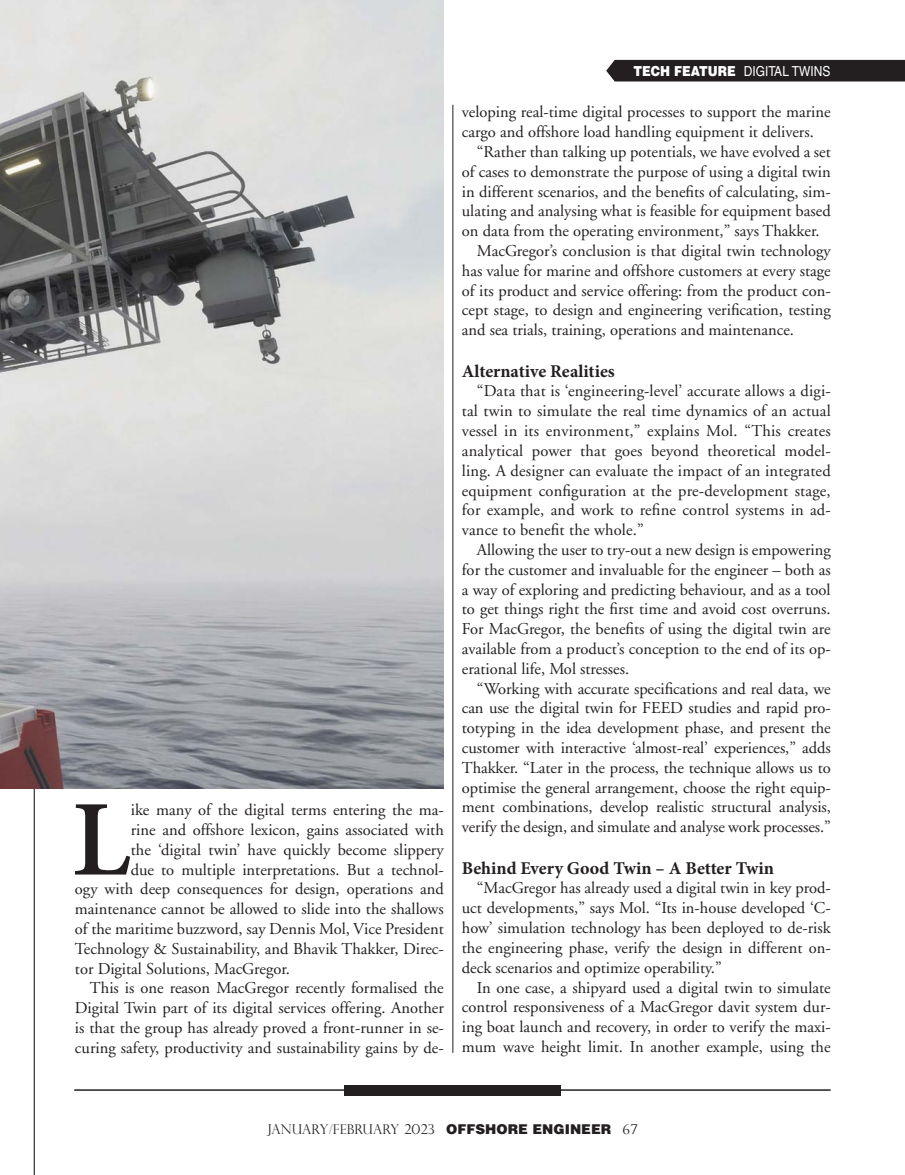
<style>
.page{position:relative;width:905px;height:1175px;background:#fff}
.page>*{position:absolute;margin:0;border:0;box-sizing:border-box;transform-origin:0 0}
.t1{font:600 107.85px "Minion Pro";color:#231f20}
.t2{font:700 18px "Minion Pro";color:#231f20}
.t3{font:16.5px/19.8px "Adobe Garamond";color:#231f20;text-align:justify}
.t4{font:13.8px "Helvetica";color:#fff;scale:.87 1}
.t5{font:300 13.5px "Perpetua Titling";color:#231f20}
.s1{font-weight:900}
.s2{font-family:"Helvetica";font-weight:900}
</style>
<div class="page">
<hr style="left:34px;top:0;width:1px;height:1174px;background:#231f20">
<hr style="left:74px;top:1089px;width:756px;height:1px;background:#231f20">
<div style="left:344px;top:1084px;width:216px;height:11px;background:#231f20"></div>
<img style="left:0;top:0;width:444px;height:788px">
<div style="left:606px;top:60px;width:298px;height:21px;background:#231f20"></div>
<hr style="left:452px;top:105px;width:1px;height:947px;background:#231f20">
<h1 class="t1" style="left:72px;top:797px;width:60px">L</h1>
<p class="t3" style="left:131px;top:801px;width:314px">ike many of the digital terms entering the ma-</p>
<p class="t3" style="left:131px;top:821px;width:314px">rine and offshore lexicon, gains associated with</p>
<p class="t3" style="left:131px;top:841px;width:314px">the ‘digital twin’ have quickly become slippery</p>
<p class="t3" style="left:131px;top:861px;width:314px">due to multiple interpretations. But a technol-</p>
<p class="t3" style="left:75px;top:880px;width:370px">ogy with deep consequences for design, operations and</p>
<p class="t3" style="left:75px;top:900px;width:370px">maintenance cannot be allowed to slide into the shallows</p>
<p class="t3" style="left:75px;top:920px;width:370px">of the maritime buzzword, say Dennis Mol, Vice President</p>
<p class="t3" style="left:75px;top:940px;width:370px">Technology &amp; Sustainability, and Bhavik Thakker, Direc-</p>
<p class="t3" style="left:75px;top:960px;width:216px">tor Digital Solutions, MacGregor.</p>
<p class="t3" style="left:90px;top:979px;width:355px">This is one reason MacGregor recently formalised the</p>
<p class="t3" style="left:75px;top:999px;width:370px">Digital Twin part of its digital services offering. Another</p>
<p class="t3" style="left:75px;top:1019px;width:370px">is that the group has already proved a front-runner in se-</p>
<p class="t3" style="left:75px;top:1039px;width:370px">curing safety, productivity and sustainability gains by de-</p>
<p class="t4" style="left:633px;top:66px;width:228px"><span class="s1">TECH FEATURE</span> DIGITAL TWINS</p>
<p class="t3" style="left:462px;top:104px;width:370px">veloping real-time digital processes to support the marine cargo and offshore load handling equipment it delivers.</p>
<p class="t3" style="left:477px;top:143px;width:355px">“Rather than talking up potentials, we have evolved a set</p>
<p class="t3" style="left:462px;top:163px;width:370px">of cases to demonstrate the purpose of using a digital twin</p>
<p class="t3" style="left:462px;top:183px;width:370px">in different scenarios, and the benefits of calculating, sim-</p>
<p class="t3" style="left:462px;top:203px;width:370px">ulating and analysing what is feasible for equipment based</p>
<p class="t3" style="left:462px;top:223px;width:359px">on data from the operating environment,” says Thakker.</p>
<p class="t3" style="left:477px;top:242px;width:355px">MacGregor’s conclusion is that digital twin technology</p>
<p class="t3" style="left:462px;top:262px;width:370px">has value for marine and offshore customers at every stage</p>
<p class="t3" style="left:462px;top:282px;width:370px">of its product and service offering: from the product con-</p>
<p class="t3" style="left:462px;top:302px;width:370px">cept stage, to design and engineering verification, testing</p>
<p class="t3" style="left:462px;top:322px;width:333px">and sea trials, training, operations and maintenance.</p>
<p class="t2" style="left:462px;top:364px;width:154px">Alternative Realities</p>
<p class="t3" style="left:462px;top:383px;width:370px;text-indent:15px">“Data that is ‘engineering-level’ accurate allows a digi&shy;tal twin to simulate the real time dynamics of an actual vessel in its environment,” explains Mol. “This creates analytical power that goes beyond theoretical model&shy;ling. A designer can evaluate the impact of an integrated equipment configuration at the pre-development stage, for example, and work to refine control systems in ad&shy;vance to benefit the whole.”</p>
<p class="t3" style="left:462px;top:541px;width:370px;text-indent:15px">Allowing the user to try-out a new design is empowering for the customer and invaluable for the engineer – both as a way of exploring and predicting behaviour, and as a tool to get things right the first time and avoid cost overruns.<br>For MacGregor, the benefits of using the digital twin are available from a product’s conception to the end of its op&shy;erational life, Mol stresses.</p>
<p class="t3" style="left:462px;top:680px;width:370px;text-indent:15px">“Working with accurate specifications and real data, we can use the digital twin for FEED studies and rapid pro&shy;totyping in the idea development phase, and present the customer with interactive ‘almost-real’ experiences,” adds Thakker. “Later in the process, the technique allows us to optimise the general arrangement, choose the right equip&shy;ment combinations, develop realistic structural analysis, verify the design, and simulate and analyse work processes.”</p>
<p class="t2" style="left:462px;top:860px;width:313px">Behind Every Good Twin – A Better Twin</p>
<p class="t3" style="left:462px;top:879px;width:370px;text-indent:15px">“MacGregor has already used a digital twin in key prod&shy;uct developments,” says Mol. “Its in-house developed ‘C&shy;how’ simulation technology has been deployed to de-risk the engineering phase, verify the design in different on&shy;deck scenarios and optimize operability.”</p>
<p class="t3" style="left:462px;top:978px;width:370px;text-indent:15px">In one case, a shipyard used a digital twin to simulate control responsiveness of a MacGregor davit system dur&shy;ing boat launch and recovery, in order to verify the maxi&shy;mum wave height limit. In another example, using the</p>
<p class="t5" style="left:267px;top:1121px;width:372px">JANUARY/FEBRUARY 2023 <span class="s2">OFFSHORE ENGINEER</span> 67</p>
</div>
